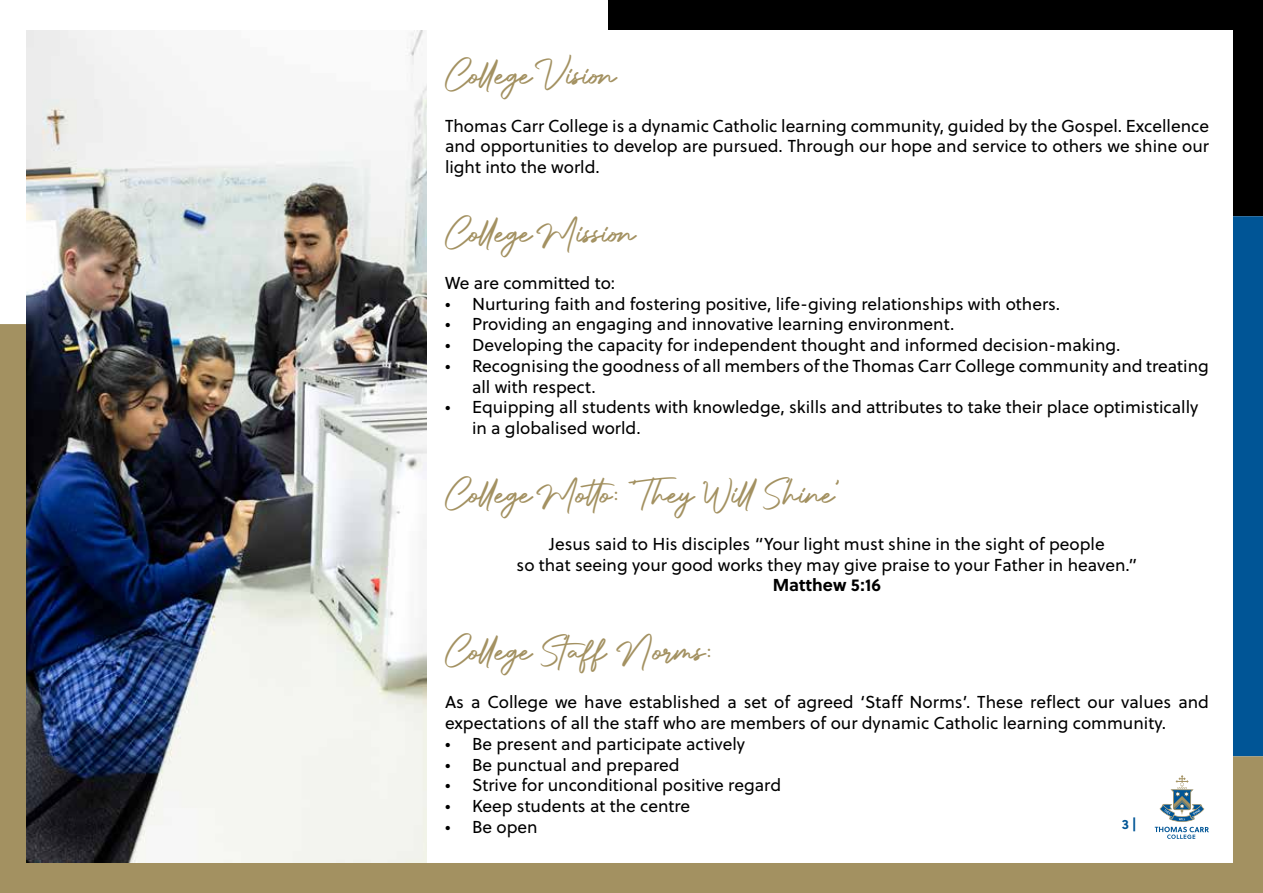
<style>
.page{position:relative;width:1263px;height:893px;background:#fff}
.page>*{position:absolute;margin:0;border:0;box-sizing:border-box;transform-origin:0 0}
.t1{font:45px "Authentic Signature";color:#a39161}
.t2{font:17.25px/20.7px "Soleil";color:#000}
.t3{font:700 17.25px "Soleil";color:#000}
.t4{font:700 13.5px "Soleil";color:#005596}
</style>
<div class="page">
<div style="left:1233px;top:0;width:30px;height:216px;background:#000"></div>
<div style="left:608px;top:0;width:655px;height:30px;background:#000"></div>
<div style="left:1233px;top:216px;width:30px;height:540px;background:#005596"></div>
<div style="left:1233px;top:756px;width:30px;height:137px;background:#a39161"></div>
<div style="left:0;top:863px;width:1263px;height:30px;background:#a39161"></div>
<div style="left:0;top:324px;width:30px;height:569px;background:#a39161"></div>
<img style="left:27px;top:30px;width:400px;height:832px">
<svg style="left:1155px;top:775px;width:54px;height:64px"></svg>
<h1 class="t1" style="left:445px;top:50px;width:176px">College Vision</h1>
<p class="t2" style="left:445px;top:115px;width:765px;text-align:justify">Thomas Carr College is a dynamic Catholic learning community, guided by the Gospel. Excellence and opportunities to develop are pursued. Through our hope and service to others we shine our light into the world.</p>
<h1 class="t1" style="left:445px;top:207px;width:195px">College Mission</h1>
<p class="t2" style="left:445px;top:272px;width:172px">We are committed to:</p>
<p class="t2" style="left:445px;top:293px;width:617px">• Nurturing faith and fostering positive, life-giving relationships with others.</p>
<p class="t2" style="left:445px;top:314px;width:511px">• Providing an engaging and innovative learning environment.</p>
<p class="t2" style="left:445px;top:334px;width:677px">• Developing the capacity for independent thought and informed decision-making.</p>
<p class="t2" style="left:472px;top:355px;width:738px;text-indent:-27px">• Recognising the goodness of all members of the Thomas Carr College community and treating all with respect.</p>
<p class="t2" style="left:472px;top:396px;width:728px;text-indent:-27px">• Equipping all students with knowledge, skills and attributes to take their place optimistically in a globalised world.</p>
<h1 class="t1" style="left:445px;top:468px;width:397px">College Motto: 'They Will Shine'</h1>
<p class="t2" style="left:516px;top:533px;width:622px;text-align:center">Jesus said to His disciples “Your light must shine in the sight of people<br>so that seeing your good works they may give praise to your Father in heaven.”</p>
<p class="t3" style="left:773px;top:572px;width:110px">Matthew 5:16</p>
<h1 class="t1" style="left:445px;top:626px;width:269px">College Staff Norms:</h1>
<p class="t2" style="left:445px;top:692px;width:765px">As a College we have established a set of agreed ‘Staff Norms’. These reflect our values and expectations of all the staff who are members of our dynamic Catholic learning community.</p>
<p class="t2" style="left:445px;top:733px;width:302px">• Be present and participate actively</p>
<p class="t2" style="left:445px;top:754px;width:236px">• Be punctual and prepared</p>
<p class="t2" style="left:445px;top:774px;width:338px">• Strive for unconditional positive regard</p>
<p class="t2" style="left:445px;top:795px;width:247px">• Keep students at the centre</p>
<p class="t2" style="left:445px;top:816px;width:94px">• Be open</p>
<p class="t4" style="left:1122px;top:814px;width:16px">3 |</p>
</div>
